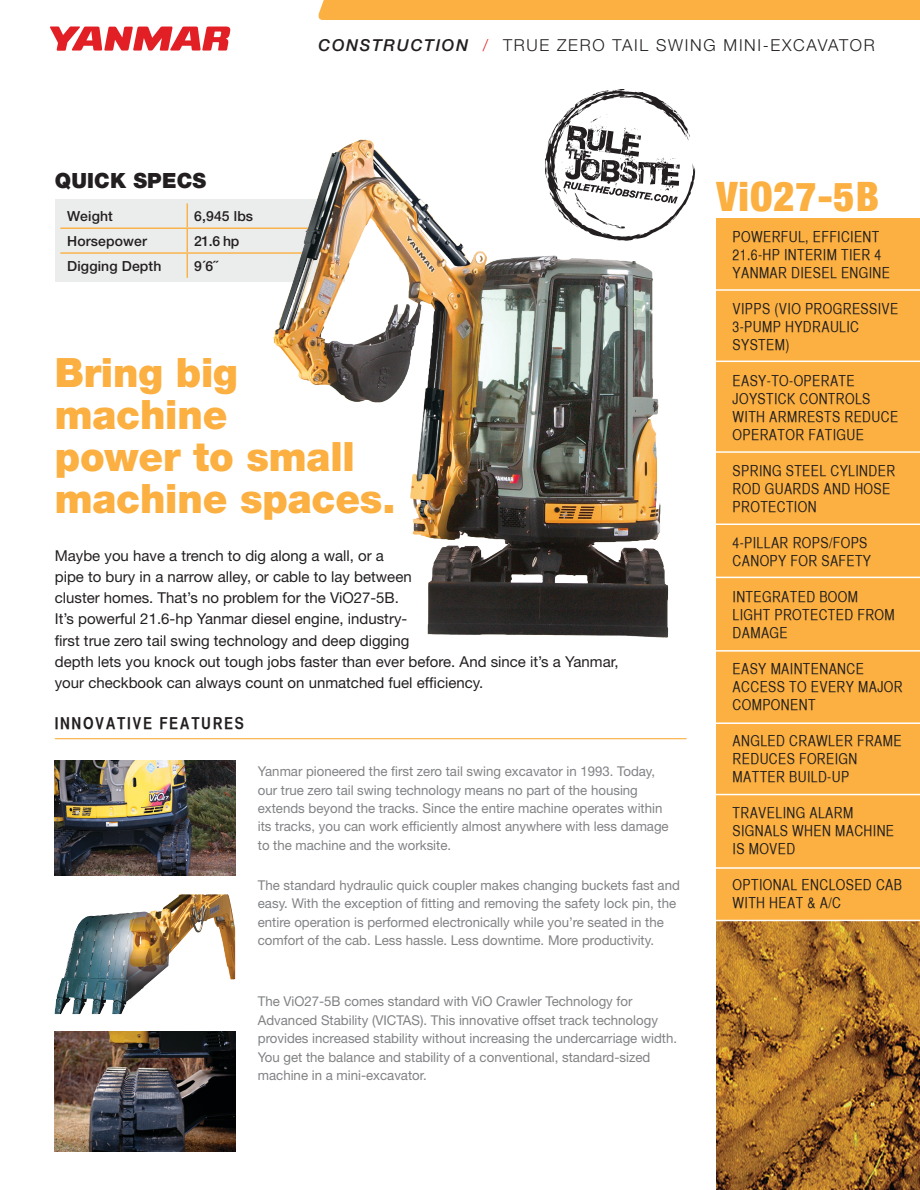
<style>
.page{position:relative;width:920px;height:1190px;background:#fff}
.page>*{position:absolute;margin:0;border:0;box-sizing:border-box;transform-origin:0 0}
.t1{font:900 40.5px/42px "Helvetica Neue";letter-spacing:-.005em;color:#fbb041}
.t2{font:900 condensed 40.5px "Helvetica Neue";letter-spacing:.025em;color:#fbb041}
.t3{font:900 21px "Helvetica Neue";letter-spacing:.01em;color:#231f20}
.t4{font:300 16.5px "Helvetica Neue LT Std";letter-spacing:.1em;color:#231f20}
.t5{font:16.5px "Helvetica CY Bold";letter-spacing:.1em;color:#231f20}
.t6{font:15px/18px "Helvetica CY Plain";letter-spacing:.025em;color:#231f20}
.t7{font:15px "Helvetica Neue";color:#231f20}
.t8{font:500 13.95px "Helvetica Neue";letter-spacing:.01em;color:#231f20}
.t9{font:13.5px/18.3px "Helvetica Neue";color:#808285}
.s1{font-family:"Helvetica Neue";font-weight:500;font-style:italic}
.s2{color:#e31f26}
</style>
<div class="page">
<div style="left:55px;top:200px;width:290px;height:82px;background:#ebecec"></div>
<hr style="left:60px;top:227px;width:127px;height:2px;background:#fbb041">
<hr style="left:187px;top:227px;width:132px;height:2px;background:#fbb041">
<hr style="left:60px;top:252px;width:127px;height:2px;background:#fbb041">
<hr style="left:187px;top:252px;width:132px;height:2px;background:#fbb041">
<svg style="left:187px;top:203px;width:1px;height:75px"></svg>
<div style="left:717px;top:218px;width:203px;height:711px;background:#fbb041"></div>
<hr style="left:55px;top:738px;width:632px;height:1px;background:#fbb041">
<img style="left:717px;top:921px;width:203px;height:269px">
<svg style="left:50px;top:26px;width:180px;height:25px"></svg>
<hr style="left:710px;top:360px;width:210px;height:2px;background:#fff">
<hr style="left:710px;top:451px;width:210px;height:2px;background:#fff">
<hr style="left:710px;top:523px;width:210px;height:2px;background:#fff">
<hr style="left:710px;top:722px;width:210px;height:2px;background:#fff">
<hr style="left:710px;top:794px;width:210px;height:1px;background:#fff">
<hr style="left:710px;top:867px;width:210px;height:1px;background:#fff">
<img style="left:55px;top:761px;width:180px;height:114px">
<img style="left:55px;top:894px;width:126px;height:120px">
<img style="left:55px;top:1032px;width:180px;height:119px">
<svg style="left:557px;top:89px;width:128px;height:35px"></svg>
<hr style="left:710px;top:650px;width:210px;height:1px;background:#fff">
<hr style="left:710px;top:576px;width:210px;height:2px;background:#fff">
<hr style="left:710px;top:289px;width:210px;height:2px;background:#fff">
<hr style="left:715px;top:919px;width:205px;height:2px;background:#fff">
<img style="left:236px;top:124px;width:561px;height:532px">
<div style="left:318px;top:0;width:602px;height:20px;background:#fbb041"></div>
<p class="t4" style="left:319px;top:35px;width:558px"><span class="s1">CONSTRUCTION</span> <span class="s2">/</span> TRUE ZERO TAIL SWING MINI-EXCAVATOR</p>
<p class="t3" style="left:55px;top:168px;width:153px">QUICK SPECS</p>
<p class="t8" style="left:67px;top:208px;width:47px">Weight</p>
<p class="t8" style="left:194px;top:208px;width:60px">6,945 lbs</p>
<p class="t8" style="left:67px;top:233px;width:81px">Horsepower</p>
<p class="t8" style="left:194px;top:233px;width:47px">21.6 hp</p>
<p class="t8" style="left:67px;top:258px;width:96px">Digging Depth</p>
<p class="t8" style="left:194px;top:258px;width:24px">9´6˝</p>
<p class="t1" style="left:55px;top:351px;width:342px">Bring big machine<br>power to small machine spaces.</p>
<p class="t7" style="left:55px;top:547px;width:331px">Maybe you have a trench to dig along a wall, or a</p>
<p class="t7" style="left:55px;top:568px;width:358px">pipe to bury in a narrow alley, or cable to lay between</p>
<p class="t7" style="left:55px;top:589px;width:346px">cluster homes. That’s no problem for the ViO27-5B.</p>
<p class="t7" style="left:55px;top:610px;width:354px">It’s powerful 21.6-hp Yanmar diesel engine, industry-</p>
<p class="t7" style="left:55px;top:631px;width:356px">first true zero tail swing technology and deep digging</p>
<p class="t7" style="left:55px;top:652px;width:565px">depth lets you knock out tough jobs faster than ever before. And since it’s a Yanmar,</p>
<p class="t7" style="left:55px;top:673px;width:430px">your checkbook can always count on unmatched fuel efficiency.</p>
<p class="t5" style="left:55px;top:713px;width:191px">INNOVATIVE FEATURES</p>
<p class="t9" style="left:258px;top:762px;width:412px">Yanmar pioneered the first zero tail swing excavator in 1993. Today, our true zero tail swing technology means no part of the housing extends beyond the tracks. Since the entire machine operates within its tracks, you can work efficiently almost anywhere with less damage to the machine and the worksite.</p>
<p class="t9" style="left:258px;top:875px;width:424px">The standard hydraulic quick coupler makes changing buckets fast and easy. With the exception of fitting and removing the safety lock pin, the entire operation is performed electronically while you’re seated in the comfort of the cab. Less hassle. Less downtime. More productivity.</p>
<p class="t9" style="left:258px;top:992px;width:421px">The ViO27-5B comes standard with ViO Crawler Technology for Advanced Stability (VICTAS). This innovative offset track technology provides increased stability without increasing the undercarriage width.<br>You get the balance and stability of a conventional, standard-sized machine in a mini-excavator.</p>
<p class="t2" style="left:717px;top:163px;width:164px">ViO27-5B</p>
<p class="t6" style="left:733px;top:228px;width:159px">POWERFUL, EFFICIENT<br>21.6-HP INTERIM TIER 4<br>YANMAR DIESEL ENGINE</p>
<p class="t6" style="left:733px;top:300px;width:167px">VIPPS (VIO PROGRESSIVE<br>3-PUMP HYDRAULIC<br>SYSTEM)</p>
<p class="t6" style="left:733px;top:372px;width:167px">EASY-TO-OPERATE<br>JOYSTICK CONTROLS<br>WITH ARMRESTS REDUCE<br>OPERATOR FATIGUE</p>
<p class="t6" style="left:733px;top:462px;width:164px">SPRING STEEL CYLINDER<br>ROD GUARDS AND HOSE<br>PROTECTION</p>
<p class="t6" style="left:733px;top:534px;width:140px">4-PILLAR ROPS/FOPS<br>CANOPY FOR SAFETY</p>
<p class="t6" style="left:733px;top:588px;width:164px">INTEGRATED BOOM<br>LIGHT PROTECTED FROM<br>DAMAGE</p>
<p class="t6" style="left:733px;top:660px;width:172px">EASY MAINTENANCE<br>ACCESS TO EVERY MAJOR<br>COMPONENT</p>
<p class="t6" style="left:733px;top:732px;width:171px">ANGLED CRAWLER FRAME<br>REDUCES FOREIGN<br>MATTER BUILD-UP</p>
<p class="t6" style="left:733px;top:804px;width:163px">TRAVELING ALARM<br>SIGNALS WHEN MACHINE<br>IS MOVED</p>
<p class="t6" style="left:733px;top:876px;width:171px">OPTIONAL ENCLOSED CAB<br>WITH HEAT &amp; A/C</p>
</div>
